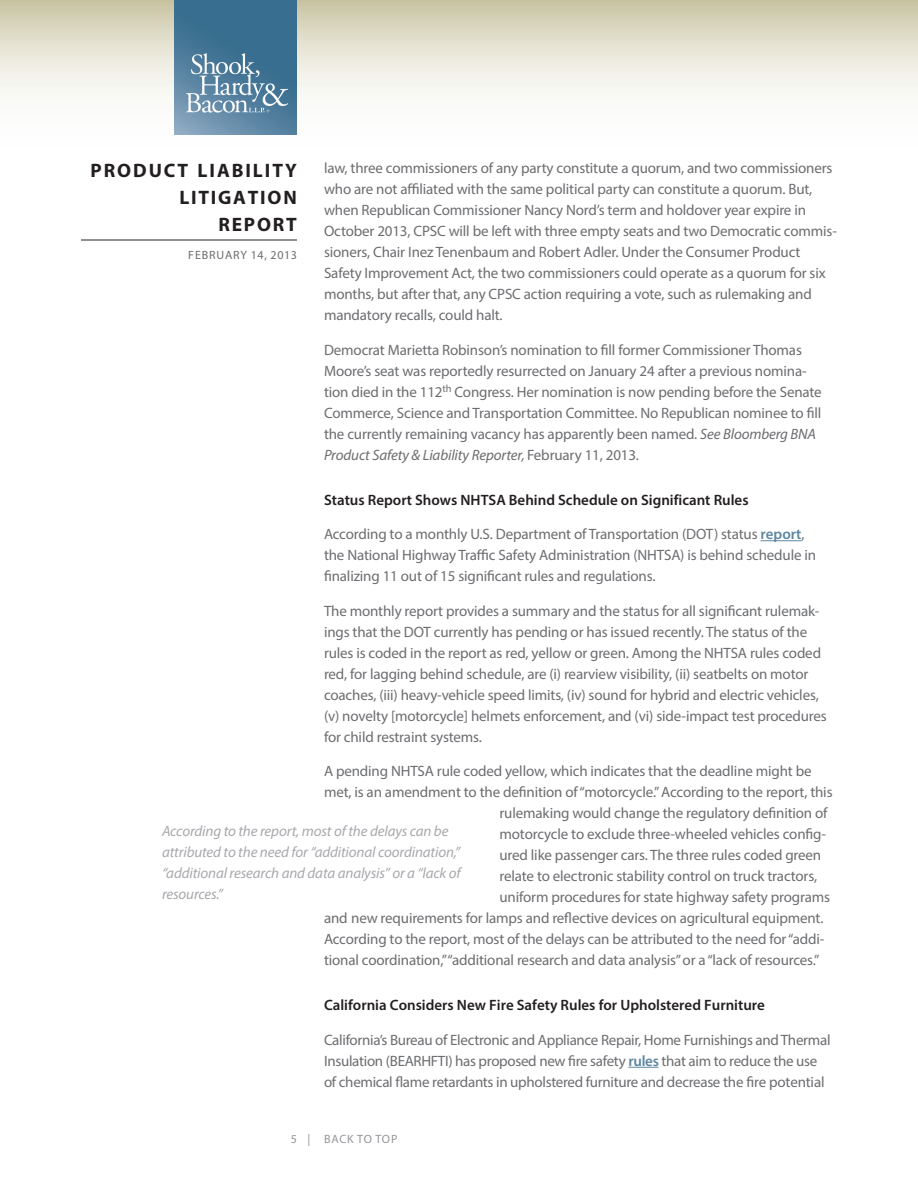
<style>
.page{position:relative;width:918px;height:1188px;background:#fff}
.page>*{position:absolute;margin:0;border:0;box-sizing:border-box;transform-origin:0 0}
.t1{font:700 19.5px/27px "Myriad Pro";letter-spacing:.095em;color:#231f20;text-align:right}
.Body{font:15px/21px "Myriad Pro";letter-spacing:-.01em;color:#6c6d70}
.PullQuote{font:italic 15px/21px "Myriad Pro";letter-spacing:-.01em;color:#a8a9ad}
.Subhead{font:600 15px "Myriad Pro";color:#231f20}
.t2{font:12px "Myriad Pro";letter-spacing:.07em;color:#6c6d70}
.t3{font:12px "Myriad Pro";letter-spacing:.06em;color:#939598}
.s1{font-style:italic}
.s2{font-weight:600;color:#5c87a1}
</style>
<div class="page">
<svg style="left:0;top:0;width:918px;height:135px"></svg>
<hr style="left:81px;top:240px;width:216px;height:1px;background:#231f20">
<img style="left:175px;top:0;width:122px;height:135px">
<hr style="left:761px;top:540px;width:40px;height:1px;background:#5c87a1">
<hr style="left:628px;top:1067px;width:31px;height:1px;background:#5c87a1">
<p class="Body" style="left:324px;top:157px;width:515px">law, three commissioners of any party constitute a quorum, and two commissioners who are not affiliated with the same political party can constitute a quorum. But, when Republican Commissioner Nancy Nord’s term and holdover year expire in October 2013, CPSC will be left with three empty seats and two Democratic commis&shy;sioners, Chair Inez Tenenbaum and Robert Adler. Under the Consumer Product Safety Improvement Act, the two commissioners could operate as a quorum for six months, but after that, any CPSC action requiring a vote, such as rulemaking and mandatory recalls, could halt.</p>
<p class="Body" style="left:324px;top:339px;width:499px">Democrat Marietta Robinson’s nomination to fill former Commissioner Thomas Moore’s seat was reportedly resurrected on January 24 after a previous nomina&shy;tion died in the 112<sup>th</sup> Congress. Her nomination is now pending before the Senate Commerce, Science and Transportation Committee. No Republican nominee to fill the currently remaining vacancy has apparently been named. <span class="s1">See Bloomberg BNA Product Safety &amp; Liability Reporter,</span> February 11, 2013.</p>
<p class="Subhead" style="left:324px;top:490px;width:426px">Status Report Shows NHTSA Behind Schedule on Significant Rules</p>
<p class="Body" style="left:324px;top:523px;width:494px">According to a monthly U.S. Department of Transportation (DOT) status <span class="s2">report</span>, the National Highway Traffic Safety Administration (NHTSA) is behind schedule in finalizing 11 out of 15 significant rules and regulations.</p>
<p class="Body" style="left:324px;top:600px;width:504px">The monthly report provides a summary and the status for all significant rulemak&shy;ings that the DOT currently has pending or has issued recently. The status of the rules is coded in the report as red, yellow or green. Among the NHTSA rules coded red, for lagging behind schedule, are (i) rearview visibility, (ii) seatbelts on motor coaches, (iii) heavy-vehicle speed limits, (iv) sound for hybrid and electric vehicles, (v) novelty [motorcycle] helmets enforcement, and (vi) side-impact test procedures for child restraint systems.</p>
<p class="Body" style="left:324px;top:760px;width:489px">A pending NHTSA rule coded yellow, which indicates that the deadline might be</p>
<p class="Body" style="left:324px;top:781px;width:510px">met, is an amendment to the definition of “motorcycle.” According to the report, this</p>
<p class="Body" style="left:500px;top:802px;width:330px">rulemaking would change the regulatory definition of</p>
<p class="Body" style="left:500px;top:823px;width:328px">motorcycle to exclude three-wheeled vehicles config-</p>
<p class="Body" style="left:500px;top:844px;width:323px">ured like passenger cars. The three rules coded green</p>
<p class="Body" style="left:500px;top:865px;width:319px">relate to electronic stability control on truck tractors,</p>
<p class="Body" style="left:500px;top:886px;width:332px">uniform procedures for state highway safety programs</p>
<p class="Body" style="left:324px;top:907px;width:501px">and new requirements for lamps and reflective devices on agricultural equipment.</p>
<p class="Body" style="left:324px;top:928px;width:502px">According to the report, most of the delays can be attributed to the need for “addi-</p>
<p class="Body" style="left:324px;top:949px;width:497px">tional coordination,” “additional research and data analysis” or a “lack of resources.”</p>
<p class="Subhead" style="left:324px;top:996px;width:443px">California Considers New Fire Safety Rules for Upholstered Furniture</p>
<p class="Body" style="left:324px;top:1029px;width:508px">California’s Bureau of Electronic and Appliance Repair, Home Furnishings and Thermal<br>Insulation (BEARHFTI) has proposed new fire safety <span class="s2">rules</span> that aim to reduce the use of chemical flame retardants in upholstered furniture and decrease the fire potential</p>
<h1 class="t1" style="left:90px;top:156px;width:208px">PRODUCT LIABILITY<br>LITIGATION<br>REPORT</h1>
<p class="t2" style="left:188px;top:248px;width:110px">FEBRUARY 14, 2013</p>
<p class="PullQuote" style="left:162px;top:821px;width:300px">According to the report, most of the delays can be attributed to the need for “additional coordination,” “additional research and data analysis” or a “lack of resources.”</p>
<p class="t3" style="left:291px;top:1132px;width:108px">5 | BACK TO TOP</p>
</div>
